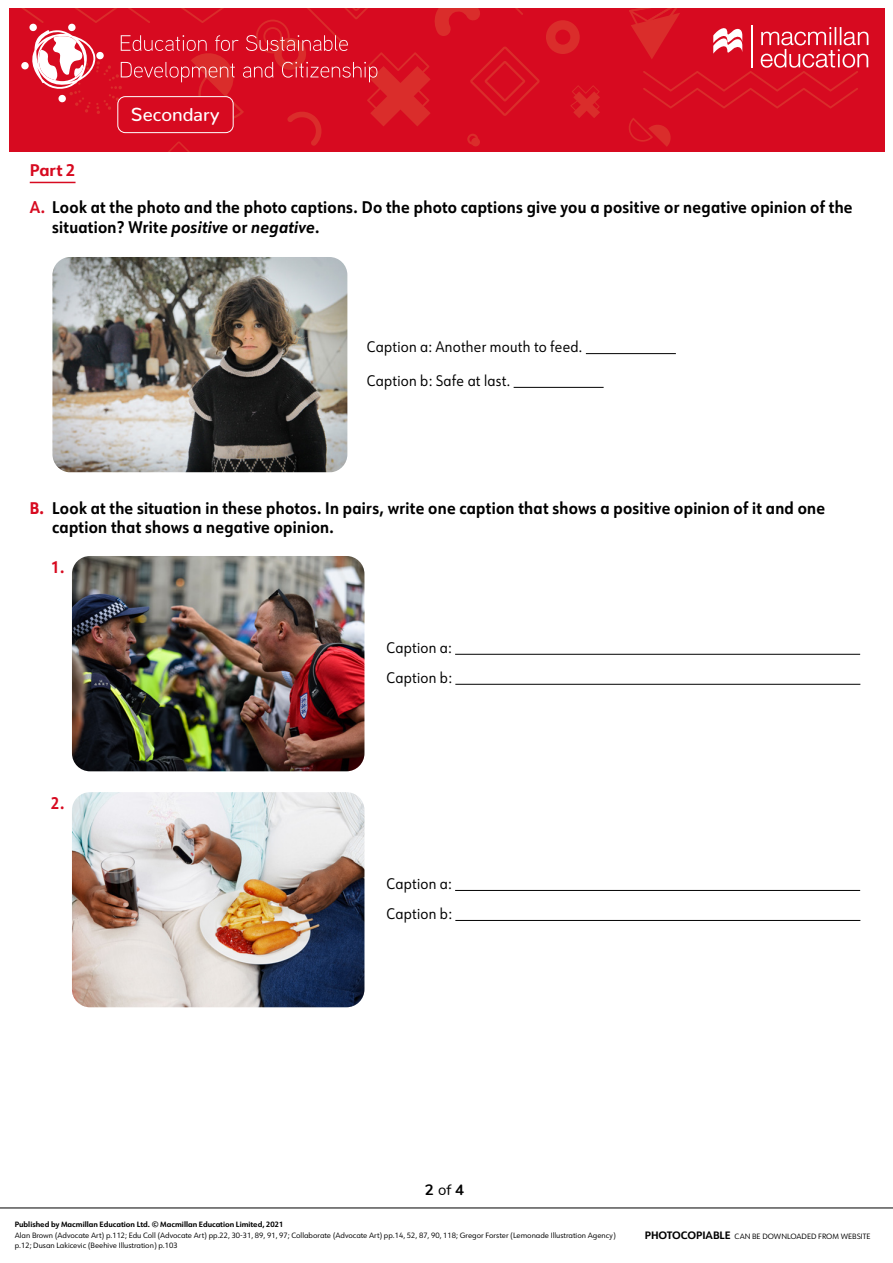
<style>
.page{position:relative;width:893px;height:1263px;background:#fff}
.page>*{position:absolute;margin:0;border:0;box-sizing:border-box;transform-origin:0 0}
.t1{font:500 18.6px "Nunito";color:#fff}
.WS__Rubric{font:700 16.5px/19.5px "URW Form";letter-spacing:.02em;color:#000;scale:.9 1}
.Ws__Subhead{font:700 16.5px "URW Form";color:#d70a20}
.WS__Numbered_list_A{font:700 16.5px "URW Form";color:#d70a20;scale:.9 1}
.WS__Body_text_1_colu{font:15px "URW Form";letter-spacing:.02em;color:#000;scale:.9 1}
.t2{font:700 15px "Nunito";color:#000}
.t3{font:7.5px/10.5px "URW Form";color:#000}
.t4{font:700 7.5px "URW Form";color:#000}
.t5{font:7.5px "URW Form";color:#000}
.s1{color:#d70a20}
.s2{font-style:italic}
.s3{font-weight:800;color:#d70a20}
.s4{font-weight:400}
.s5{font-weight:700;font-size:10.5px}
</style>
<div class="page">
<div style="left:9px;top:9px;width:876px;height:143px;background:#d70a20"></div>
<svg style="left:546px;top:9px;width:322px;height:138px"></svg>
<svg style="left:21px;top:9px;width:519px;height:143px"></svg>
<div style="left:118px;top:97px;width:115px;height:36px;background:#d70a20;border-radius:8px"></div>
<div style="left:117px;top:96px;width:117px;height:37px;border:1px solid #fff;border-radius:8px"></div>
<hr style="left:0;top:1208px;width:893px;height:1px;background:#000">
<hr style="left:30px;top:182px;width:46px;height:1px;background:#d70a20">
<img style="left:52px;top:257px;width:295px;height:215px">
<img style="left:72px;top:556px;width:292px;height:215px">
<img style="left:72px;top:792px;width:292px;height:215px">
<hr style="left:586px;top:353px;width:90px;height:1px;background:#000">
<hr style="left:514px;top:387px;width:90px;height:1px;background:#000">
<hr style="left:455px;top:654px;width:405px;height:1px;background:#000">
<hr style="left:455px;top:684px;width:405px;height:1px;background:#000">
<hr style="left:455px;top:890px;width:405px;height:1px;background:#000">
<hr style="left:455px;top:920px;width:405px;height:1px;background:#000">
<p class="t1" style="left:131px;top:98px;width:90px">Secondary</p>
<p class="Ws__Subhead" style="left:30px;top:158px;width:47px">Part 2</p>
<p class="WS__Rubric" style="left:52px;top:197px;width:891px;text-indent:-22px"><span class="s1">A.</span> Look at the photo and the photo captions. Do the photo captions give you a positive or negative opinion of the situation? Write <span class="s2">positive</span> or <span class="s2">negative</span>.</p>
<p class="WS__Body_text_1_colu" style="left:367px;top:337px;width:241px">Caption a: Another mouth to feed.</p>
<p class="WS__Body_text_1_colu" style="left:367px;top:371px;width:161px">Caption b: Safe at last.</p>
<p class="WS__Rubric" style="left:52px;top:497px;width:860px;text-indent:-22px"><span class="s3">B.</span> Look at the situation in these photos. In pairs, write one caption that shows a positive opinion of it and one caption that shows a negative opinion.</p>
<p class="WS__Numbered_list_A" style="left:51px;top:556px;width:16px">1.</p>
<p class="WS__Numbered_list_A" style="left:51px;top:792px;width:16px">2.</p>
<p class="WS__Body_text_1_colu" style="left:387px;top:638px;width:74px">Caption a:</p>
<p class="WS__Body_text_1_colu" style="left:387px;top:668px;width:74px">Caption b:</p>
<p class="WS__Body_text_1_colu" style="left:387px;top:874px;width:74px">Caption a:</p>
<p class="WS__Body_text_1_colu" style="left:387px;top:904px;width:74px">Caption b:</p>
<p class="t2" style="left:425px;top:1179px;width:41px">2 <span class="s4">of</span> 4</p>
<p class="t4" style="left:15px;top:1219px;width:270px">Published by Macmillan Education Ltd. © Macmillan Education Limited, 2021</p>
<p class="t3" style="left:15px;top:1230px;width:602px">Alan Brown (Advocate Art) p.112; Edu Coll (Advocate Art) pp.22, 30-31, 89, 91, 97; Collaborate (Advocate Art) pp.14, 52, 87, 90, 118; Gregor Forster (Lemonade Illustration Agency) p.12; Dusan Lakicevic (Beehive Illustration) p.103</p>
<p class="t5" style="left:645px;top:1231px;width:227px"><span class="s5">PHOTOCOPIABLE</span> CAN BE DOWNLOADED FROM WEBSITE</p>
</div>
